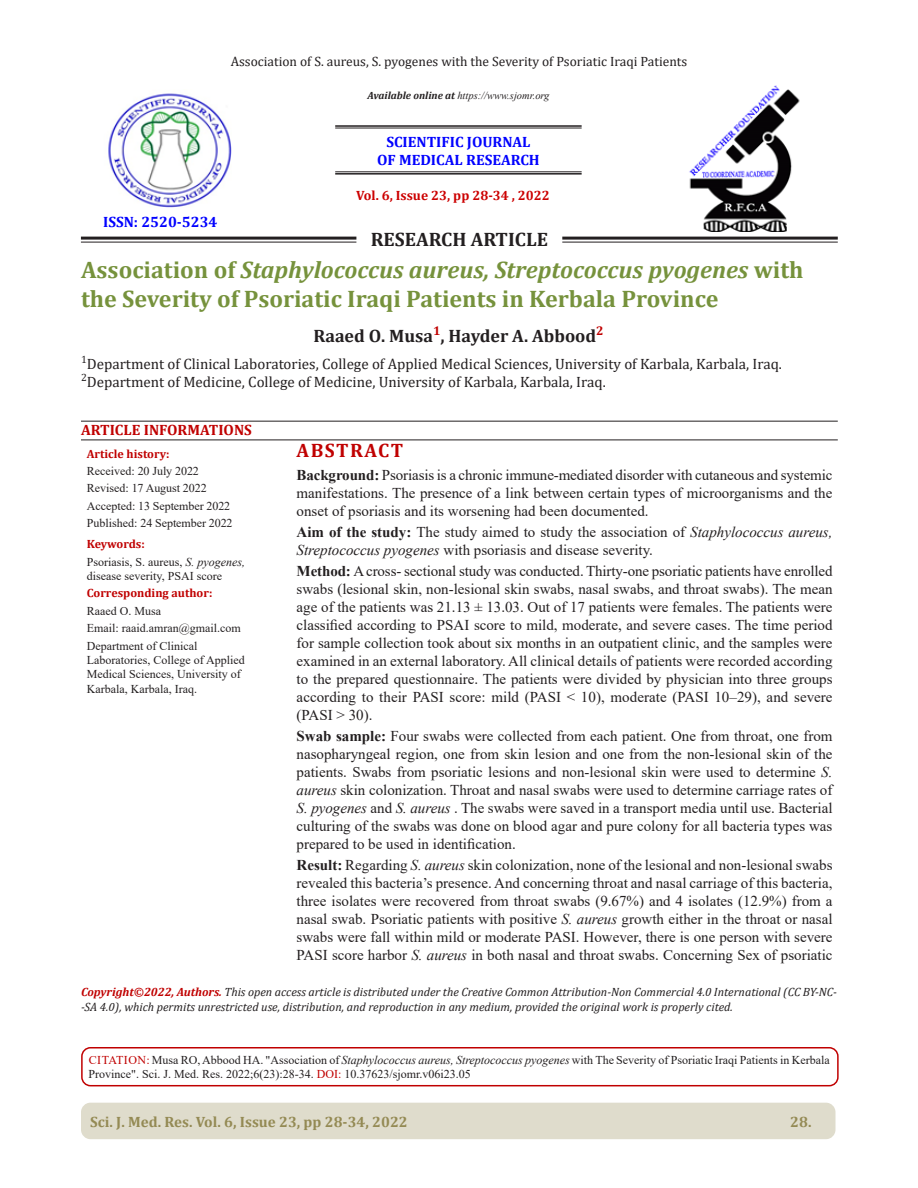
<style>
.page{position:relative;width:918px;height:1188px;background:#fff}
.page>*{position:absolute;margin:0;border:0;box-sizing:border-box;transform-origin:0 0}
.article_head{font:700 24px/28.8px "Cambria";color:#76923c}
.Subject{font:700 19.5px "Cambria";color:#231f20}
.A{font:700 19.5px "Cambria";letter-spacing:.075em;color:#c00000}
.author{font:700 18px "Cambria";color:#231f20}
.Abstract{font:15px/18px "Times New Roman";color:#231f20;text-align:justify}
.affiliation{font:15px/18px "Cambria";color:#231f20}
.t1{font:700 15px/18px "Cambria";color:#00f;text-align:center}
.t2{font:700 15px "Cambria";color:#948a54}
.Corresponding_Author{font:700 15px "Cambria";color:#c00000}
.t3{font:13.5px "Cambria";color:#231f20}
.t4{font:700 13.5px "Cambria";color:#c00}
.Abstract-2{font:12px/14.4px "Times New Roman";color:#231f20}
.t5{font:italic 12px/14.4px "Cambria";color:#231f20}
.Corresponding_Author-2{font:12px/14.4px "Times New Roman";color:#231f20}
.Corresponding_Author-3{font:700 12px "Cambria";color:#c00000}
.Abstract-3{font:700 12px "Cambria";letter-spacing:-.015em;color:#c00000}
.t6{font:italic 10.5px "Times New Roman";color:#231f20}
.s1{font-family:"Cambria";font-weight:700}
.s2{font-style:italic}
.s3{font-weight:700}
.s4{font-weight:700;color:#c00000}
.s5{color:#c00000}
</style>
<div class="page">
<img style="left:689px;top:86px;width:111px;height:146px">
<img style="left:108px;top:93px;width:124px;height:115px">
<div style="left:81px;top:1103px;width:755px;height:36px;background:#dfdccc;border-radius:9px"></div>
<hr style="left:81px;top:237px;width:275px;height:3px;background:#231f20">
<hr style="left:81px;top:242px;width:275px;height:1px;background:#231f20">
<hr style="left:562px;top:237px;width:276px;height:3px;background:#231f20">
<hr style="left:562px;top:242px;width:276px;height:1px;background:#231f20">
<hr style="left:81px;top:421px;width:757px;height:1px;background:#231f20">
<hr style="left:81px;top:440px;width:757px;height:1px;background:#231f20">
<div style="left:81px;top:1047px;width:758px;height:39px;border:2px solid #c00000;border-radius:9px"></div>
<hr style="left:335px;top:125px;width:247px;height:2px;background:#231f20">
<hr style="left:335px;top:128px;width:247px;height:1px;background:#231f20">
<hr style="left:335px;top:173px;width:247px;height:2px;background:#231f20">
<hr style="left:335px;top:172px;width:247px;height:1px;background:#231f20">
<p class="t3" style="left:231px;top:54px;width:458px">Association of S. aureus, S. pyogenes with the Severity of Psoriatic Iraqi Patients</p>
<p class="t1" style="left:103px;top:212px;width:116px">ISSN: 2520-5234</p>
<p class="t6" style="left:367px;top:88px;width:184px"><span class="s1">Available online at</span> https://www.sjomr.org</p>
<p class="t1" style="left:377px;top:132px;width:164px">SCIENTIFIC JOURNAL<br>OF MEDICAL RESEARCH</p>
<p class="t4" style="left:356px;top:186px;width:195px">Vol. 6, Issue 23, pp 28-34 , 2022</p>
<p class="Subject" style="left:371px;top:226px;width:179px">RESEARCH ARTICLE</p>
<p class="article_head" style="left:81px;top:254px;width:724px">Association of <span class="s2">Staphylococcus aureus, Streptococcus pyogenes</span> with the Severity of Psoriatic Iraqi Patients in Kerbala Province</p>
<p class="author" style="left:313px;top:323px;width:292px">Raaed O. Musa<sup>1</sup>, Hayder A. Abbood<sup>2</sup></p>
<p class="affiliation" style="left:81px;top:355px;width:702px"><sup>1</sup>Department of Clinical Laboratories, College of Applied Medical Sciences, University of Karbala, Karbala, Iraq.<br><sup>2</sup>Department of Medicine, College of Medicine, University of Karbala, Karbala, Iraq.</p>
<p class="Corresponding_Author" style="left:81px;top:419px;width:172px">ARTICLE INFORMATIONS</p>
<p class="Corresponding_Author-3" style="left:87px;top:445px;width:84px">Article history:</p>
<p class="Abstract-2" style="left:87px;top:463px;width:114px">Received: 20 July 2022</p>
<p class="Abstract-2" style="left:87px;top:481px;width:121px">Revised: 17 August 2022</p>
<p class="Abstract-2" style="left:87px;top:498px;width:145px">Accepted: 13 September 2022</p>
<p class="Abstract-2" style="left:87px;top:516px;width:147px">Published: 24 September 2022</p>
<p class="Abstract-3" style="left:87px;top:536px;width:60px">Keywords:</p>
<p class="Corresponding_Author-2" style="left:87px;top:554px;width:160px">Psoriasis, S. aureus, <span class="s2">S. pyogenes, </span>disease severity, PSAI score</p>
<p class="Corresponding_Author-3" style="left:87px;top:585px;width:127px">Corresponding author:</p>
<p class="Corresponding_Author-2" style="left:87px;top:603px;width:76px">Raaed O. Musa</p>
<p class="Corresponding_Author-2" style="left:87px;top:621px;width:156px">Email: raaid.amran@gmail.com</p>
<p class="Corresponding_Author-2" style="left:87px;top:638px;width:159px">Department of Clinical<br>Laboratories, College of Applied<br>Medical Sciences, University of<br>Karbala, Karbala, Iraq.</p>
<p class="A" style="left:297px;top:437px;width:108px">ABSTRACT</p>
<p class="Abstract" style="left:297px;top:465px;width:537px"><span class="s3">Background:</span> Psoriasis is a chronic immune-mediated disorder with cutaneous and systemic manifestations. The presence of a link between certain types of microorganisms and the onset of psoriasis and its worsening had been documented.</p>
<p class="Abstract" style="left:297px;top:522px;width:537px"><span class="s3">Aim of the study:</span> The study aimed to study the association of <span class="s2">Staphylococcus aureus,<br>Streptococcus pyogenes</span> with psoriasis and disease severity.</p>
<p class="Abstract" style="left:297px;top:561px;width:538px"><span class="s3">Method:</span> A cross- sectional study was conducted. Thirty-one psoriatic patients have enrolled swabs (lesional skin, non-lesional skin swabs, nasal swabs, and throat swabs). The mean age of the patients was 21.13 ± 13.03. Out of 17 patients were females. The patients were classified according to PSAI score to mild, moderate, and severe cases. The time period for sample collection took about six months in an outpatient clinic, and the samples were examined in an external laboratory. All clinical details of patients were recorded according to the prepared questionnaire. The patients were divided by physician into three groups according to their PASI score: mild (PASI &lt; 10), moderate (PASI 10–29), and severe (PASI &gt; 30).</p>
<p class="Abstract" style="left:297px;top:726px;width:537px"><span class="s3">Swab sample:</span> Four swabs were collected from each patient. One from throat, one from nasopharyngeal region, one from skin lesion and one from the non-lesional skin of the patients. Swabs from psoriatic lesions and non-lesional skin were used to determine <span class="s2">S. aureus</span> skin colonization. Throat and nasal swabs were used to determine carriage rates of <span class="s2">S. pyogenes</span> and <span class="s2">S. aureus</span> . The swabs were saved in a transport media until use. Bacterial culturing of the swabs was done on blood agar and pure colony for all bacteria types was prepared to be used in identification.</p>
<p class="Abstract" style="left:297px;top:855px;width:537px"><span class="s3">Result:</span> Regarding <span class="s2">S. aureus</span> skin colonization, none of the lesional and non-lesional swabs revealed this bacteria’s presence. And concerning throat and nasal carriage of this bacteria, three isolates were recovered from throat swabs (9.67%) and 4 isolates (12.9%) from a nasal swab. Psoriatic patients with positive <span class="s2">S. aureus</span> growth either in the throat or nasal swabs were fall within mild or moderate PASI. However, there is one person with severe PASI score harbor <span class="s2">S. aureus</span> in both nasal and throat swabs. Concerning Sex of psoriatic</p>
<p class="t5" style="left:81px;top:985px;width:758px"><span class="s4">Copyright©2022, Authors.</span> This open access article is distributed under the Creative Common Attribution-Non Commercial 4.0 International (CC BY-NC--SA 4.0), which permits unrestricted use, distribution, and reproduction in any medium, provided the original work is properly cited.</p>
<p class="Abstract-2" style="left:89px;top:1052px;width:743px"><span class="s5">CITATION:</span> Musa RO, Abbood HA. "Association of <span class="s2">Staphylococcus aureus, Streptococcus pyogenes</span> with The Severity of Psoriatic Iraqi Patients in Kerbala<br>Province". Sci. J. Med. Res. 2022;6(23):28-34. <span class="s5">DOI:</span> 10.37623/sjomr.v06i23.05</p>
<p class="t2" style="left:90px;top:1111px;width:319px">Sci. J. Med. Res. Vol. 6, Issue 23, pp 28-34, 2022</p>
<p class="t2" style="left:790px;top:1111px;width:23px">28.</p>
</div>
